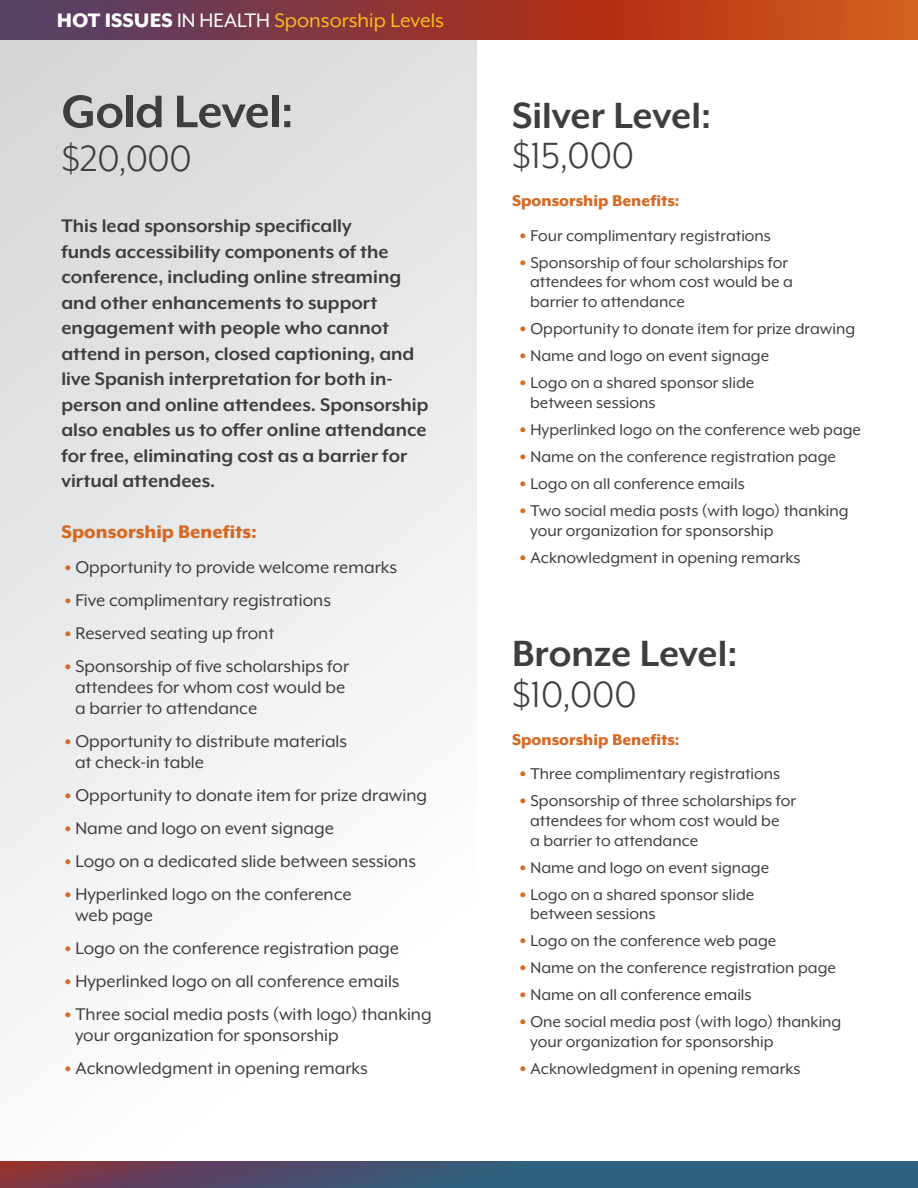
<style>
.page{position:relative;width:918px;height:1188px;background:#fff}
.page>*{position:absolute;margin:0;border:0;box-sizing:border-box;transform-origin:0 0}
.t1{font:700 52.5px "Mr Eaves XL Mod OT";letter-spacing:-.01em;color:#3e3e3f}
.t2{font:700 42px/40.5px "Mr Eaves XL Mod OT";color:#3e3e3f}
.t3{font:42px "Mr Eaves XL Mod OT";color:#3e3e3f}
.t4{font:22.5px "Mr Eaves XL Mod OT";color:#fdb91b}
.t5{font:700 21px/25.5px "Mr Eaves XL Mod OT";color:#3e3e3f}
.t6{font:800 21px "Mr Eaves XL Mod OT";color:#d76822}
.t7{font:19.5px/21px "Mr Eaves XL Mod OT";color:#3e3e3f}
.t8{font:18px/19.8px "Mr Eaves XL Mod OT";color:#3e3e3f}
.t9{font:800 18px "Mr Eaves XL Mod OT";color:#d76822}
.s1{font-weight:800;color:#fff}
.s2{color:#fff}
.s3{font-weight:900;color:#d76822}
.s4{font-weight:400}
.s5{font-weight:900;font-size:19.5px;color:#d76822}
</style>
<div class="page">
<div style="left:0;top:39px;width:477px;height:1149px;background:linear-gradient(to bottom,#d9dadc,#fff)"></div>
<svg style="left:0;top:0;width:918px;height:39px;background:#973d33"></svg>
<svg style="left:0;top:1161px;width:918px;height:27px;background:#455370"></svg>
<p class="t4" style="left:57px;top:8px;width:389px"><span class="s1">HOT ISSUES</span> <span class="s2">IN HEALTH</span> Sponsorship Levels</p>
<p class="t1" style="left:62px;top:82px;width:234px">Gold Level:</p>
<p class="t3" style="left:62px;top:135px;width:132px">$20,000</p>
<p class="t5" style="left:62px;top:213px;width:368px">This lead sponsorship specifically<br>funds accessibility components of the conference, including online streaming and other enhancements to support engagement with people who cannot attend in person, closed captioning, and live Spanish interpretation for both in&shy;person and online attendees. Sponsorship also enables us to offer online attendance for free, eliminating cost as a barrier for virtual attendees.</p>
<p class="t6" style="left:62px;top:520px;width:197px">Sponsorship Benefits:</p>
<p class="t7" style="left:64px;top:557px;width:334px"><span class="s3">•</span> Opportunity to provide welcome remarks</p>
<p class="t7" style="left:64px;top:590px;width:268px"><span class="s3">•</span> Five complimentary registrations</p>
<p class="t7" style="left:64px;top:623px;width:211px"><span class="s3">•</span> Reserved seating up front</p>
<p class="t7" style="left:75px;top:656px;width:276px;text-indent:-10px"><span class="s3">•</span> Sponsorship of five scholarships for attendees for whom cost would be a barrier to attendance</p>
<p class="t7" style="left:75px;top:731px;width:274px;text-indent:-10px"><span class="s3">•</span> Opportunity to distribute materials at check-in table</p>
<p class="t7" style="left:64px;top:785px;width:364px"><span class="s3">•</span> Opportunity to donate item for prize drawing</p>
<p class="t7" style="left:64px;top:818px;width:271px"><span class="s3">•</span> Name and logo on event signage</p>
<p class="t7" style="left:64px;top:851px;width:353px"><span class="s3">•</span> Logo on a dedicated slide between sessions</p>
<p class="t7" style="left:75px;top:884px;width:278px;text-indent:-10px"><span class="s3">•</span> Hyperlinked logo on the conference web page</p>
<p class="t7" style="left:64px;top:938px;width:336px"><span class="s3">•</span> Logo on the conference registration page</p>
<p class="t7" style="left:64px;top:971px;width:337px"><span class="s3">•</span> Hyperlinked logo on all conference emails</p>
<p class="t7" style="left:75px;top:1004px;width:358px;text-indent:-10px"><span class="s3">•</span> Three social media posts (with logo) thanking your organization for sponsorship</p>
<p class="t7" style="left:64px;top:1058px;width:305px"><span class="s3">•</span> Acknowledgment in opening remarks</p>
<p class="t2" style="left:512px;top:95px;width:201px">Silver Level: <span class="s4">$15,000</span></p>
<p class="t9" style="left:512px;top:190px;width:169px">Sponsorship Benefits:</p>
<p class="t8" style="left:520px;top:225px;width:253px"><span class="s5">•</span> Four complimentary registrations</p>
<p class="t8" style="left:530px;top:252px;width:264px;text-indent:-10px"><span class="s5">•</span> Sponsorship of four scholarships for attendees for whom cost would be a barrier to attendance</p>
<p class="t8" style="left:520px;top:319px;width:337px"><span class="s5">•</span> Opportunity to donate item for prize drawing</p>
<p class="t8" style="left:520px;top:346px;width:251px"><span class="s5">•</span> Name and logo on event signage</p>
<p class="t8" style="left:530px;top:373px;width:226px;text-indent:-10px"><span class="s5">•</span> Logo on a shared sponsor slide between sessions</p>
<p class="t8" style="left:520px;top:420px;width:343px"><span class="s5">•</span> Hyperlinked logo on the conference web page</p>
<p class="t8" style="left:520px;top:447px;width:318px"><span class="s5">•</span> Name on the conference registration page</p>
<p class="t8" style="left:520px;top:474px;width:227px"><span class="s5">•</span> Logo on all conference emails</p>
<p class="t8" style="left:530px;top:501px;width:320px;text-indent:-10px"><span class="s5">•</span> Two social media posts (with logo) thanking your organization for sponsorship</p>
<p class="t8" style="left:520px;top:547px;width:282px"><span class="s5">•</span> Acknowledgment in opening remarks</p>
<p class="t2" style="left:512px;top:633px;width:227px">Bronze Level: <span class="s4">$10,000</span></p>
<p class="t9" style="left:512px;top:729px;width:169px">Sponsorship Benefits:</p>
<p class="t8" style="left:520px;top:764px;width:262px"><span class="s5">•</span> Three complimentary registrations</p>
<p class="t8" style="left:530px;top:791px;width:267px;text-indent:-10px"><span class="s5">•</span> Sponsorship of three scholarships for attendees for whom cost would be<br>a barrier to attendance</p>
<p class="t8" style="left:520px;top:857px;width:251px"><span class="s5">•</span> Name and logo on event signage</p>
<p class="t8" style="left:530px;top:884px;width:226px;text-indent:-10px"><span class="s5">•</span> Logo on a shared sponsor slide between sessions</p>
<p class="t8" style="left:520px;top:931px;width:258px"><span class="s5">•</span> Logo on the conference web page</p>
<p class="t8" style="left:520px;top:958px;width:318px"><span class="s5">•</span> Name on the conference registration page</p>
<p class="t8" style="left:520px;top:985px;width:234px"><span class="s5">•</span> Name on all conference emails</p>
<p class="t8" style="left:530px;top:1012px;width:313px;text-indent:-10px"><span class="s5">•</span> One social media post (with logo) thanking your organization for sponsorship</p>
<p class="t8" style="left:520px;top:1059px;width:282px"><span class="s5">•</span> Acknowledgment in opening remarks</p>
</div>
